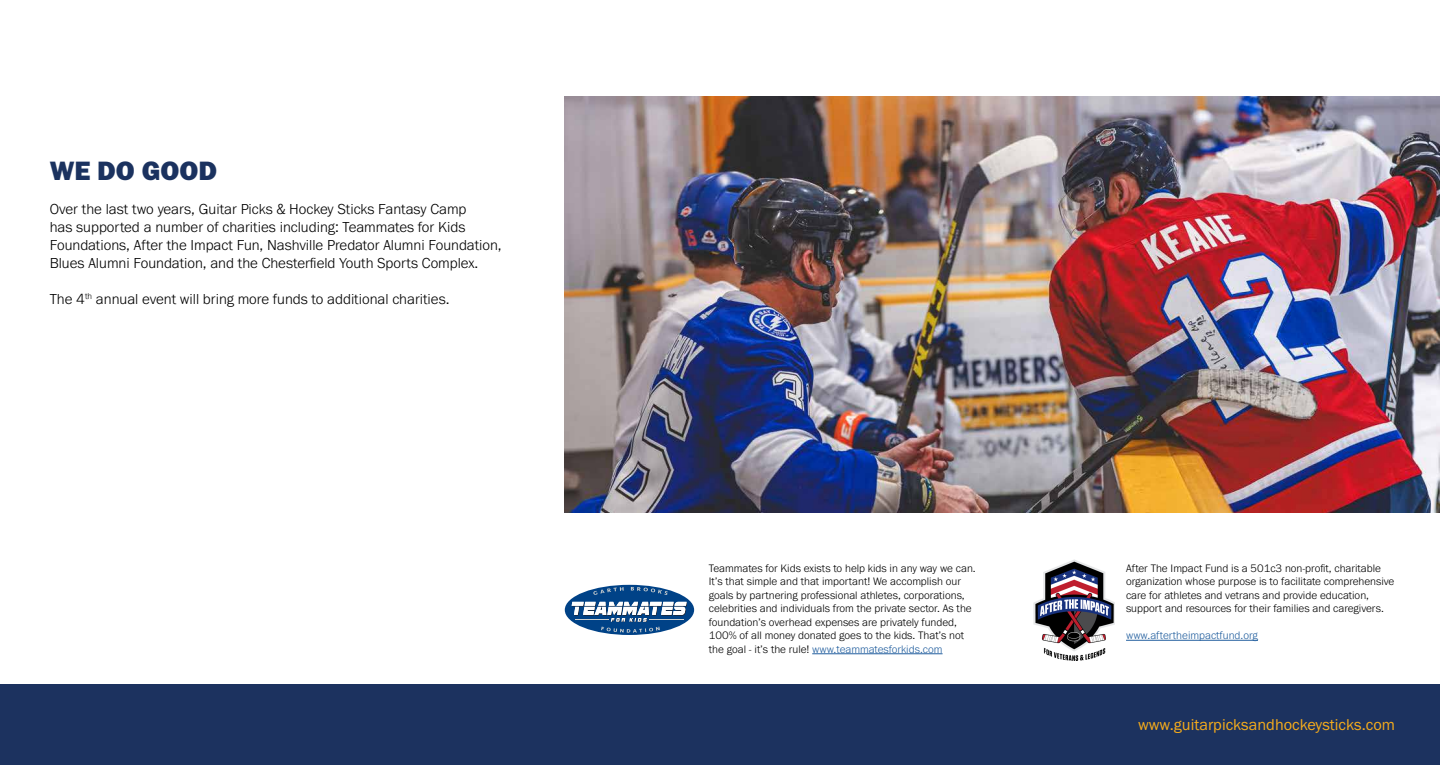
<style>
.page{position:relative;width:1440px;height:765px;background:#fff}
.page>*{position:absolute;margin:0;border:0;box-sizing:border-box;transform-origin:0 0}
.t1{font:27.5px "Franklin Gothic URW Hea";color:#1b325f}
.t2{font:16.25px "Franklin Gothic URW Boo";color:#f6ac1b}
.t3{font:300 15px/18px "Franklin Gothic URW";color:#000}
.t4{font:300 11.25px/13.5px "Franklin Gothic URW";color:#000}
.t5{font:300 11.25px "Franklin Gothic URW";color:#215e9e}
.s1{color:#215e9e}
</style>
<div class="page">
<div style="left:565px;top:585px;width:129px;height:50px;background:#004287;border-radius:50%"></div>
<svg style="left:593px;top:587px;width:31px;height:8px"></svg>
<svg style="left:631px;top:587px;width:37px;height:8px"></svg>
<svg style="left:572px;top:602px;width:115px;height:31px"></svg>
<img style="left:1033px;top:559px;width:82px;height:101px">
<hr style="left:812px;top:653px;width:131px;height:1px;background:#215e9e">
<hr style="left:1126px;top:640px;width:132px;height:1px;background:#215e9e">
<div style="left:0;top:685px;width:1440px;height:80px;background:#1c325f"></div>
<img style="left:565px;top:96px;width:875px;height:417px">
<h1 class="t1" style="left:50px;top:153px;width:169px">WE DO GOOD</h1>
<p class="t3" style="left:50px;top:199px;width:453px">Over the last two years, Guitar Picks &amp; Hockey Sticks Fantasy Camp<br>has supported a number of charities including: Teammates for Kids Foundations, After the Impact Fun, Nashville Predator Alumni Foundation, Blues Alumni Foundation, and the Chesterfield Youth Sports Complex.</p>
<h3 class="t3" style="left:50px;top:289px;width:401px">The 4<sup>th</sup> annual event will bring more funds to additional charities.</h3>
<p class="t4" style="left:709px;top:561px;width:268px">Teammates for Kids exists to help kids in any way we can.<br>It’s that simple and that important! We accomplish our goals by partnering professional athletes, corporations, celebrities and individuals from the private sector. As the foundation’s overhead expenses are privately funded, 100% of all money donated goes to the kids. That’s not the goal - it’s the rule! <span class="s1">www.teammatesforkids.com</span></p>
<p class="t4" style="left:1126px;top:561px;width:270px">After The Impact Fund is a 501c3 non-profit, charitable organization whose purpose is to facilitate comprehensive care for athletes and vetrans and provide education, support and resources for their families and caregivers.</p>
<p class="t5" style="left:1126px;top:628px;width:133px">www.aftertheimpactfund.org</p>
<h2 class="t2" style="left:1138px;top:714px;width:258px">www.guitarpicksandhockeysticks.com</h2>
</div>
